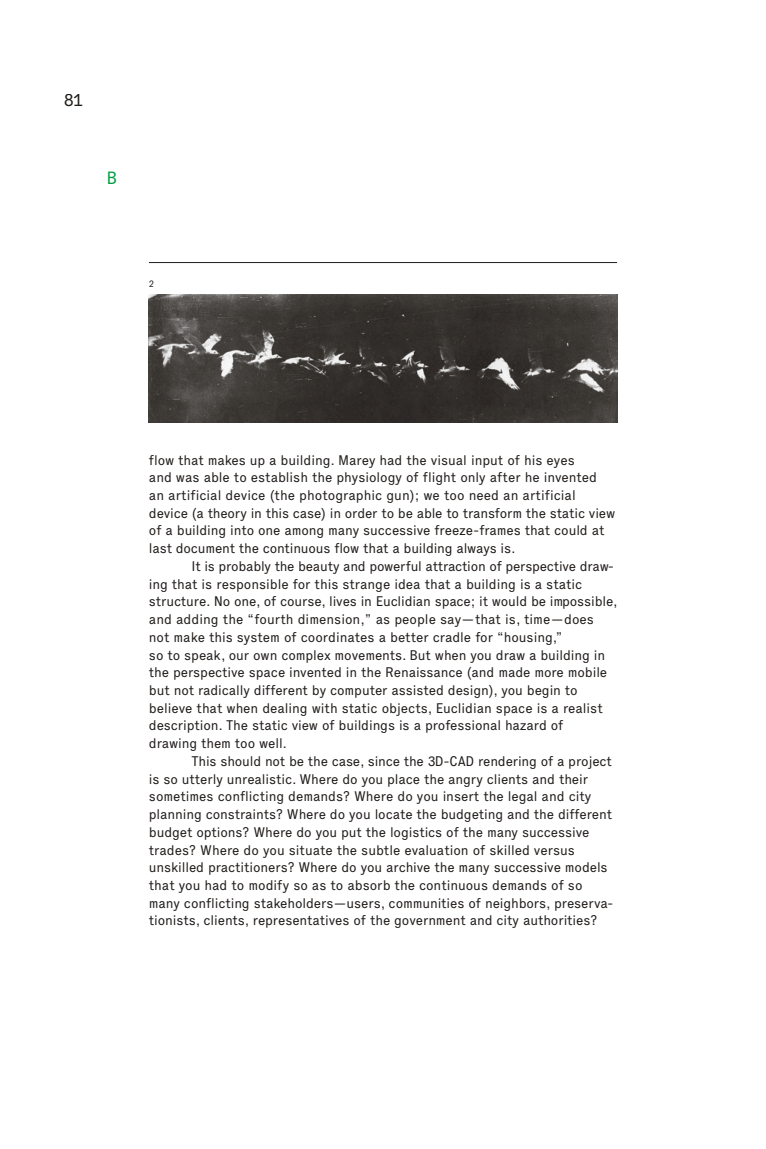
<style>
.page{position:relative;width:766px;height:1149px;background:#fff}
.page>*{position:absolute;margin:0;border:0;box-sizing:border-box;transform-origin:0 0}
.t1{font:17.5px "Executive 55 Reg";color:#201c1a}
.t2{font:17.5px "Executive 55 Reg";color:#009e42}
.t3{font:13.75px/17.8px "Executive 55 Reg";letter-spacing:-.01em;color:#201c1a}
.t4{font:9.38px "Executive 55 Reg";color:#201c1a}
.s1{font-family:"Executive 56 It"}
</style>
<div class="page">
<hr style="left:149px;top:262px;width:468px;height:1px;background:#201c1a">
<img style="left:149px;top:294px;width:468px;height:128px">
<p class="t1" style="left:63px;top:90px;width:22px">81</p>
<p class="t2" style="left:106px;top:168px;width:12px">B</p>
<p class="t4" style="left:149px;top:278px;width:7px">2</p>
<p class="t3" style="left:149px;top:451px;width:468px">flow that makes up a building. Marey had the visual input of his eyes<br>and was able to establish the physiology of flight only after he invented an artificial device (the photographic gun); we too need an artificial device (a theory in this case) in order to be able to transform the static view of a building into one among many successive freeze-frames that could at last document the continuous flow that a building always is.</p>
<p class="t3" style="left:149px;top:557px;width:470px;text-indent:43px">It is probably the beauty and powerful attraction of perspective draw&shy;ing that is responsible for this strange idea that a building is a static structure. No one, of course, lives in Euclidian space; it would be impossible, and adding the “fourth dimension,” as people say—that is, time—does not make this system of coordinates a better cradle for “housing,”<br>so to speak, our own complex movements. But when you draw a building in the perspective space invented in the Renaissance (and made more mobile but not radically different by computer assisted design), you begin to believe that when dealing with static objects, Euclidian space is a realist description. The static view of buildings is a professional hazard of<br>drawing them too well.</p>
<p class="t3" style="left:149px;top:752px;width:466px;text-indent:43px">This should not be the case, since the 3D-CAD rendering of a project is so utterly unrealistic. Where do you place the angry clients and their sometimes conflicting demands? Where do you insert the legal and city planning constraints? Where do you locate the budgeting and the different budget options? Where do you put the logistics of the many successive trades? Where do you situate the subtle evaluation of skilled versus unskilled practitioners? Where do you archive the many successive models that you had to modify so as to absorb the continuous demands of so many conflicting stakeholders<span class="s1">—</span>users, communities of neighbors, preserva&shy;tionists, clients, representatives of the government and city authorities?</p>
</div>
